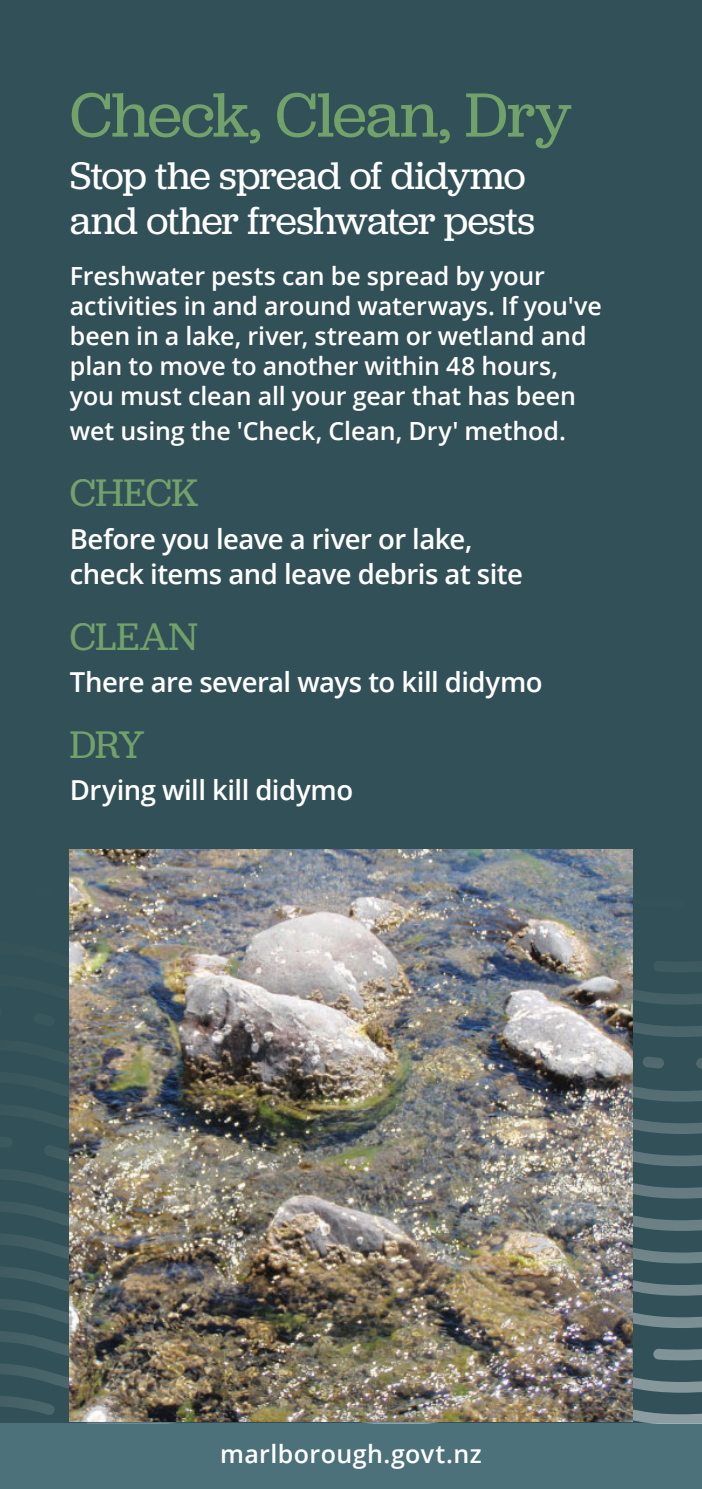
<style>
.page{position:relative;width:702px;height:1489px;background:#fff}
.page>*{position:absolute;margin:0;border:0;box-sizing:border-box;transform-origin:0 0}
.t1{font:65px "Jubilat";letter-spacing:-.015em;color:#72a16a}
.t2{font:40px/45px "Jubilat";letter-spacing:-.02em;color:#fff}
.t3{font:40px "Jubilat";letter-spacing:-.015em;color:#72a16a}
.t4{font:600 27.5px/35px "Open Sans";letter-spacing:-.02em;color:#fff}
.t5{font:600 25px/30px "Open Sans";letter-spacing:-.005em;color:#fff}
.t6{font:600 25px "Open Sans";letter-spacing:.015em;color:#fff}
</style>
<div class="page">
<div style="left:0;top:0;width:702px;height:1423px;background:#325057"></div>
<svg style="left:0;top:940px;width:702px;height:548px"></svg>
<img style="left:70px;top:849px;width:562px;height:571px">
<h1 class="t1" style="left:70px;top:74px;width:503px">Check, Clean, Dry</h1>
<h2 class="t2" style="left:70px;top:152px;width:466px">Stop the spread of didymo and other freshwater pests</h2>
<p class="t5" style="left:70px;top:260px;width:533px">Freshwater pests can be spread by your activities in and around waterways. If you've been in a lake, river, stream or wetland and plan to move to another within 48 hours, you must clean all your gear that has been</p>
<p class="t5" style="left:70px;top:415px;width:497px">wet using the 'Check, Clean, Dry' method.</p>
<h2 class="t3" style="left:70px;top:468px;width:130px">CHECK</h2>
<p class="t4" style="left:70px;top:520px;width:454px">Before you leave a river or lake, check items and leave debris at site</p>
<h2 class="t3" style="left:70px;top:611px;width:129px">CLEAN</h2>
<p class="t4" style="left:70px;top:664px;width:474px">There are several ways to kill didymo</p>
<h2 class="t3" style="left:70px;top:719px;width:76px">DRY</h2>
<p class="t4" style="left:70px;top:772px;width:285px">Drying will kill didymo</p>
<p class="t6" style="left:220px;top:1436px;width:263px">marlborough.govt.nz</p>
</div>
